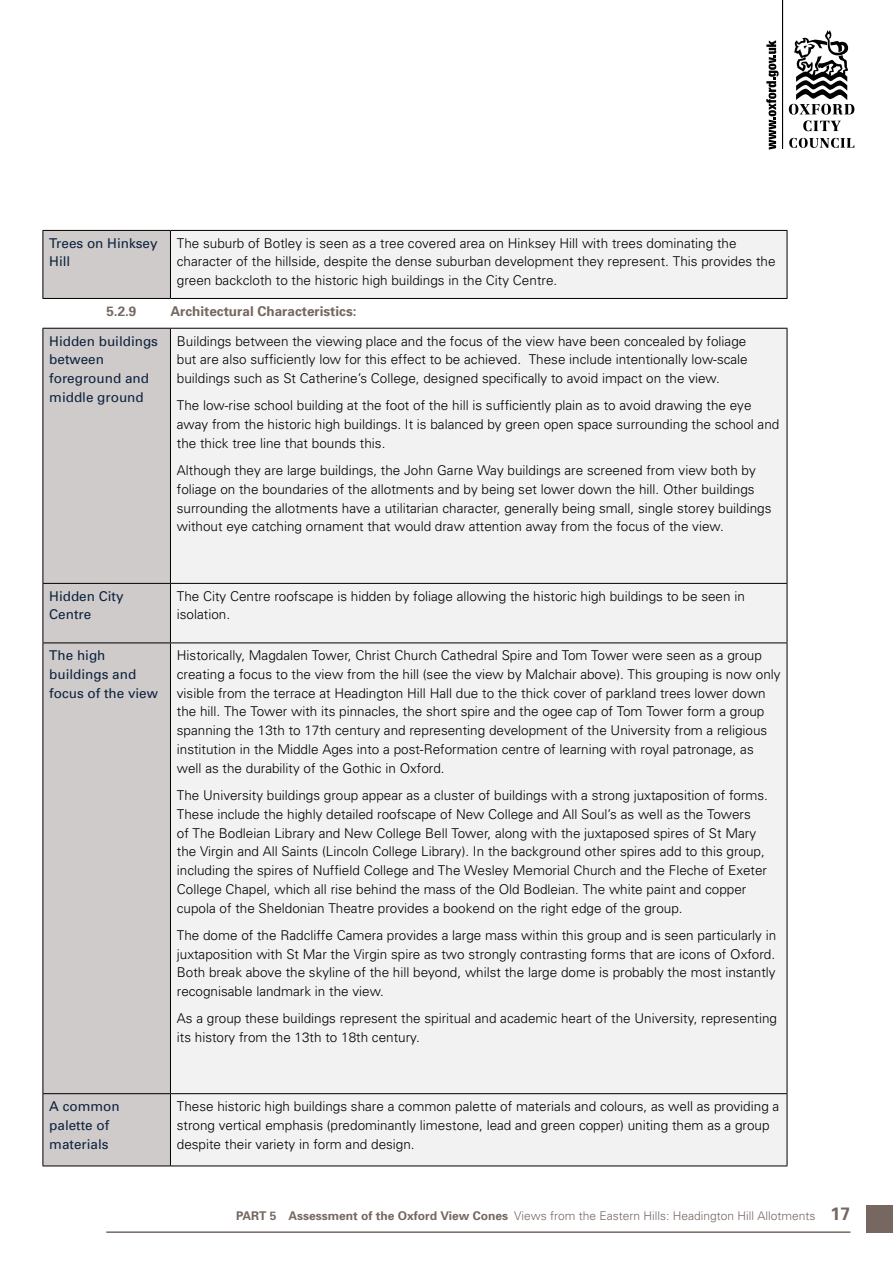
<style>
.page{position:relative;width:893px;height:1263px;background:#fff}
.page>*{position:absolute;margin:0;border:0;box-sizing:border-box;transform-origin:0 0}
.t1{font:300 13.5px/18.8px "Univers";color:#000}
.t2{font:13.5px/18.8px "Univers";color:#0d223f}
.t3{font:700 13.5px "Univers";color:#766761}
.t4{font:300 12px "Univers";color:#766761}
.s1{font-weight:700}
.s2{font-weight:700;font-size:18px}
</style>
<div class="page">
<svg style="left:789px;top:138px;width:65px;height:10px"></svg>
<svg style="left:789px;top:30px;width:65px;height:101px"></svg>
<svg style="left:766px;top:40px;width:13px;height:110px"></svg>
<hr style="left:782px;top:0;width:1px;height:148px;background:#000">
<div style="left:43px;top:231px;width:127px;height:934px;background:#cfcbca"></div>
<div style="left:170px;top:231px;width:617px;height:934px;background:#f3f2f2"></div>
<hr style="left:43px;top:230px;width:127px;height:1px;background:#000">
<hr style="left:43px;top:231px;width:1px;height:67px;background:#000">
<hr style="left:170px;top:230px;width:617px;height:1px;background:#000">
<hr style="left:170px;top:231px;width:1px;height:67px;background:#000">
<hr style="left:787px;top:231px;width:1px;height:67px;background:#000">
<hr style="left:43px;top:298px;width:127px;height:1px;background:#000">
<hr style="left:170px;top:298px;width:617px;height:1px;background:#000">
<hr style="left:43px;top:328px;width:127px;height:1px;background:#000">
<hr style="left:43px;top:329px;width:1px;height:254px;background:#000">
<hr style="left:170px;top:328px;width:617px;height:1px;background:#000">
<hr style="left:170px;top:329px;width:1px;height:254px;background:#000">
<hr style="left:787px;top:329px;width:1px;height:254px;background:#000">
<hr style="left:43px;top:583px;width:127px;height:1px;background:#000">
<hr style="left:43px;top:584px;width:1px;height:58px;background:#000">
<hr style="left:170px;top:583px;width:617px;height:1px;background:#000">
<hr style="left:170px;top:584px;width:1px;height:58px;background:#000">
<hr style="left:787px;top:584px;width:1px;height:58px;background:#000">
<hr style="left:43px;top:642px;width:127px;height:1px;background:#000">
<hr style="left:43px;top:643px;width:1px;height:450px;background:#000">
<hr style="left:170px;top:642px;width:617px;height:1px;background:#000">
<hr style="left:170px;top:643px;width:1px;height:450px;background:#000">
<hr style="left:787px;top:643px;width:1px;height:450px;background:#000">
<hr style="left:43px;top:1093px;width:127px;height:1px;background:#000">
<hr style="left:43px;top:1094px;width:1px;height:71px;background:#000">
<hr style="left:170px;top:1093px;width:617px;height:1px;background:#000">
<hr style="left:170px;top:1094px;width:1px;height:71px;background:#000">
<hr style="left:787px;top:1094px;width:1px;height:71px;background:#000">
<hr style="left:43px;top:1165px;width:127px;height:1px;background:#000">
<hr style="left:170px;top:1165px;width:617px;height:1px;background:#000">
<hr style="left:106px;top:1231px;width:744px;height:2px;background:#766761">
<div style="left:866px;top:1205px;width:27px;height:28px;background:#766761"></div>
<p class="t2" style="left:49px;top:233px;width:110px">Trees on Hinksey<br>Hill</p>
<p class="t1" style="left:177px;top:233px;width:600px">The suburb of Botley is seen as a tree covered area on Hinksey Hill with trees dominating the character of the hillside, despite the dense suburban development they represent. This provides the green backcloth to the historic high buildings in the City Centre.</p>
<p class="t3" style="left:106px;top:302px;width:32px">5.2.9</p>
<p class="t3" style="left:170px;top:302px;width:188px">Architectural Characteristics:</p>
<p class="t2" style="left:49px;top:331px;width:110px">Hidden buildings between foreground and middle ground</p>
<p class="t1" style="left:177px;top:331px;width:572px;text-align:justify">Buildings between the viewing place and the focus of the view have been concealed by foliage but are also sufficiently low for this effect to be achieved. These include intentionally low-scale buildings such as St Catherine’s College, designed specifically to avoid impact on the view.</p>
<p class="t1" style="left:177px;top:396px;width:604px">The low-rise school building at the foot of the hill is sufficiently plain as to avoid drawing the eye away from the historic high buildings. It is balanced by green open space surrounding the school and the thick tree line that bounds this.</p>
<p class="t1" style="left:177px;top:460px;width:596px">Although they are large buildings, the John Garne Way buildings are screened from view both by foliage on the boundaries of the allotments and by being set lower down the hill. Other buildings surrounding the allotments have a utilitarian character, generally being small, single storey buildings without eye catching ornament that would draw attention away from the focus of the view.</p>
<p class="t2" style="left:49px;top:586px;width:76px">Hidden City<br>Centre</p>
<p class="t1" style="left:177px;top:586px;width:569px">The City Centre roofscape is hidden by foliage allowing the historic high buildings to be seen in isolation.</p>
<p class="t2" style="left:49px;top:646px;width:110px">The high buildings and focus of the view</p>
<p class="t1" style="left:177px;top:646px;width:605px">Historically, Magdalen Tower, Christ Church Cathedral Spire and Tom Tower were seen as a group creating a focus to the view from the hill (see the view by Malchair above). This grouping is now only visible from the terrace at Headington Hill Hall due to the thick cover of parkland trees lower down the hill. The Tower with its pinnacles, the short spire and the ogee cap of Tom Tower form a group spanning the 13th to 17th century and representing development of the University from a religious institution in the Middle Ages into a post-Reformation centre of learning with royal patronage, as well as the durability of the Gothic in Oxford.</p>
<p class="t1" style="left:177px;top:785px;width:593px">The University buildings group appear as a cluster of buildings with a strong juxtaposition of forms.<br>These include the highly detailed roofscape of New College and All Soul’s as well as the Towers<br>of The Bodleian Library and New College Bell Tower, along with the juxtaposed spires of St Mary the Virgin and All Saints (Lincoln College Library). In the background other spires add to this group, including the spires of Nuffield College and The Wesley Memorial Church and the Fleche of Exeter College Chapel, which all rise behind the mass of the Old Bodleian. The white paint and copper cupola of the Sheldonian Theatre provides a bookend on the right edge of the group.</p>
<p class="t1" style="left:177px;top:925px;width:601px;text-align:justify">The dome of the Radcliffe Camera provides a large mass within this group and is seen particularly in juxtaposition with St Mar the Virgin spire as two strongly contrasting forms that are icons of Oxford.<br>Both break above the skyline of the hill beyond, whilst the large dome is probably the most instantly recognisable landmark in the view.</p>
<p class="t1" style="left:177px;top:1009px;width:602px">As a group these buildings represent the spiritual and academic heart of the University, representing its history from the 13th to 18th century.</p>
<p class="t2" style="left:49px;top:1096px;width:72px">A common palette of materials</p>
<p class="t1" style="left:177px;top:1096px;width:604px">These historic high buildings share a common palette of materials and colours, as well as providing a strong vertical emphasis (predominantly limestone, lead and green copper) uniting them as a group despite their variety in form and design.</p>
<p class="t4" style="left:236px;top:1208px;width:616px"><span class="s1">PART 5 Assessment of the Oxford View Cones</span> Views from the Eastern Hills: Headington Hill Allotments <span class="s2">17</span></p>
</div>
